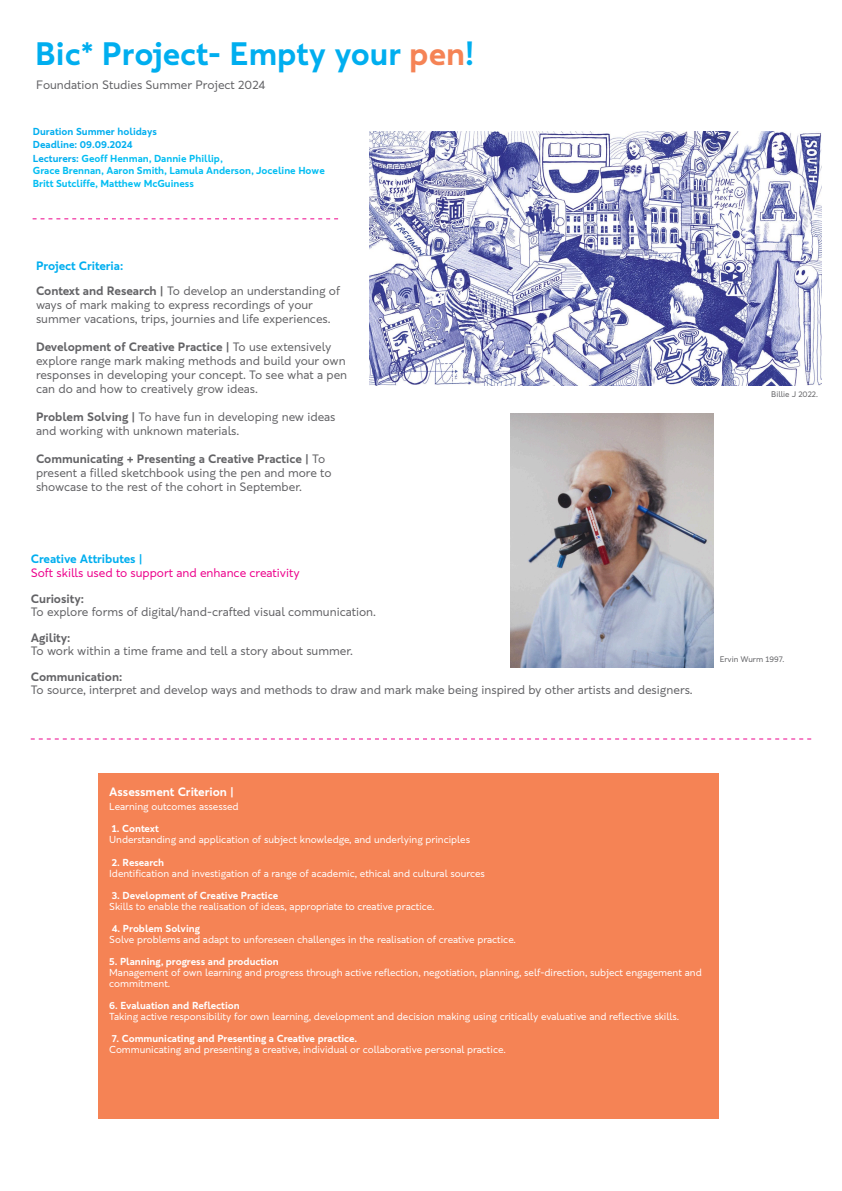
<style>
.page{position:relative;width:842px;height:1191px;background:#fff}
.page>*{position:absolute;margin:0;border:0;box-sizing:border-box;transform-origin:0 0}
.t1{font:700 32px "Ravensbourne Sans";color:#00aeef}
.t2{font:12px/14px "Ravensbourne Sans";color:#636366}
.t3{font:12px "Ravensbourne Sans";color:#ed028c}
.t4{font:700 12px "Ravensbourne Sans";color:#00aeef}
.t5{font:700 12px "Ravensbourne Sans";color:#636366}
.t6{font:700 12px "Ravensbourne Sans";color:#fff}
.t7{font:10px/11px "Ravensbourne Sans";color:#fff}
.t8{font:700 10px "Ravensbourne Sans";color:#fff}
.t9{font:700 10px/12.9px "Ravensbourne Sans";color:#01bdf2}
.t10{font:8px "Ravensbourne Sans";color:#636366}
.s1{color:#f58355}
.s2{color:#00aeef}
.s3{font-weight:700}
</style>
<div class="page">
<svg style="left:33px;top:218px;width:305px;height:1px"></svg>
<svg style="left:31px;top:738px;width:780px;height:1px"></svg>
<div style="left:98px;top:773px;width:621px;height:346px;background:#f58355"></div>
<img style="left:370px;top:132px;width:451px;height:254px">
<img style="left:510px;top:413px;width:203px;height:254px">
<p class="t1" style="left:35px;top:33px;width:440px">Bic* Project- Empty your <span class="s1">pen</span>!</p>
<p class="t2" style="left:36px;top:78px;width:231px">Foundation Studies Summer Project 2024</p>
<p class="t9" style="left:33px;top:125px;width:293px"><span class="s2">Duration Summer holidays<br>Deadline: 09.09.2024<br>Lecturers:</span> Geoff Henman, Dannie Phillip,<br>Grace Brennan, Aaron Smith, Lamula Anderson, Joceline Howe Britt Sutcliffe, Matthew McGuiness</p>
<p class="t4" style="left:36px;top:258px;width:89px">Project Criteria:</p>
<p class="t2" style="left:36px;top:284px;width:306px"><span class="s3">Context and Research |</span> To develop an understanding of ways of mark making to express recordings of your</p>
<p class="t2" style="left:36px;top:312px;width:296px">summer vacations, trips, journies and life experiences.</p>
<p class="t2" style="left:36px;top:340px;width:313px"><span class="s3">Development of Creative Practice |</span> To use extensively explore range mark making methods and build your own responses in developing your concept. To see what a pen can do and how to creatively grow ideas.</p>
<p class="t2" style="left:36px;top:410px;width:301px"><span class="s3">Problem Solving |</span> To have fun in developing new ideas and working with unknown materials.</p>
<p class="t2" style="left:36px;top:452px;width:297px"><span class="s3">Communicating + Presenting a Creative Practice |</span> To present a filled sketchbook using the pen and more to showcase to the rest of the cohort in September.</p>
<p class="t4" style="left:31px;top:551px;width:113px">Creative Attributes |</p>
<p class="t3" style="left:31px;top:565px;width:271px">Soft skills used to support and enhance creativity</p>
<p class="t5" style="left:31px;top:591px;width:55px">Curiosity:</p>
<p class="t2" style="left:31px;top:605px;width:347px">To explore forms of digital/hand-crafted visual communication.</p>
<p class="t5" style="left:31px;top:630px;width:41px">Agility:</p>
<p class="t2" style="left:31px;top:644px;width:324px">To work within a time frame and tell a story about summer.</p>
<p class="t5" style="left:31px;top:669px;width:93px">Communication:</p>
<p class="t2" style="left:31px;top:683px;width:663px">To source, interpret and develop ways and methods to draw and mark make being inspired by other artists and designers.</p>
<p class="t10" style="left:771px;top:389px;width:48px">Billie J 2022.</p>
<p class="t10" style="left:720px;top:654px;width:66px">Ervin Wurm 1997.</p>
<p class="t6" style="left:109px;top:784px;width:126px">Assessment Criterion |</p>
<p class="t7" style="left:109px;top:801px;width:131px">Learning outcomes assessed</p>
<p class="t8" style="left:112px;top:822px;width:48px">1. Context</p>
<p class="t7" style="left:109px;top:834px;width:362px">Understanding and application of subject knowledge, and underlying principles</p>
<p class="t8" style="left:112px;top:855px;width:54px">2. Research</p>
<p class="t7" style="left:109px;top:867px;width:377px">Identification and investigation of a range of academic, ethical and cultural sources</p>
<p class="t8" style="left:112px;top:888px;width:168px">3. Development of Creative Practice</p>
<p class="t7" style="left:109px;top:900px;width:327px">Skills to enable the realisation of ideas, appropriate to creative practice.</p>
<p class="t8" style="left:112px;top:921px;width:90px">4. Problem Solving</p>
<p class="t7" style="left:109px;top:933px;width:408px">Solve problems and adapt to unforeseen challenges in the realisation of creative practice.</p>
<p class="t8" style="left:109px;top:954px;width:171px">5. Planning, progress and production</p>
<p class="t7" style="left:109px;top:966px;width:594px">Management of own learning and progress through active reflection, negotiation, planning, self-direction, subject engagement and commitment.</p>
<p class="t8" style="left:109px;top:998px;width:132px">6. Evaluation and Reflection</p>
<p class="t7" style="left:109px;top:1010px;width:571px">Taking active responsibility for own learning, development and decision making using critically evaluative and reflective skills.</p>
<p class="t8" style="left:112px;top:1031px;width:247px">7. Communicating and Presenting a Creative practice.</p>
<p class="t7" style="left:109px;top:1043px;width:398px">Communicating and presenting a creative, individual or collaborative personal practice.</p>
</div>
